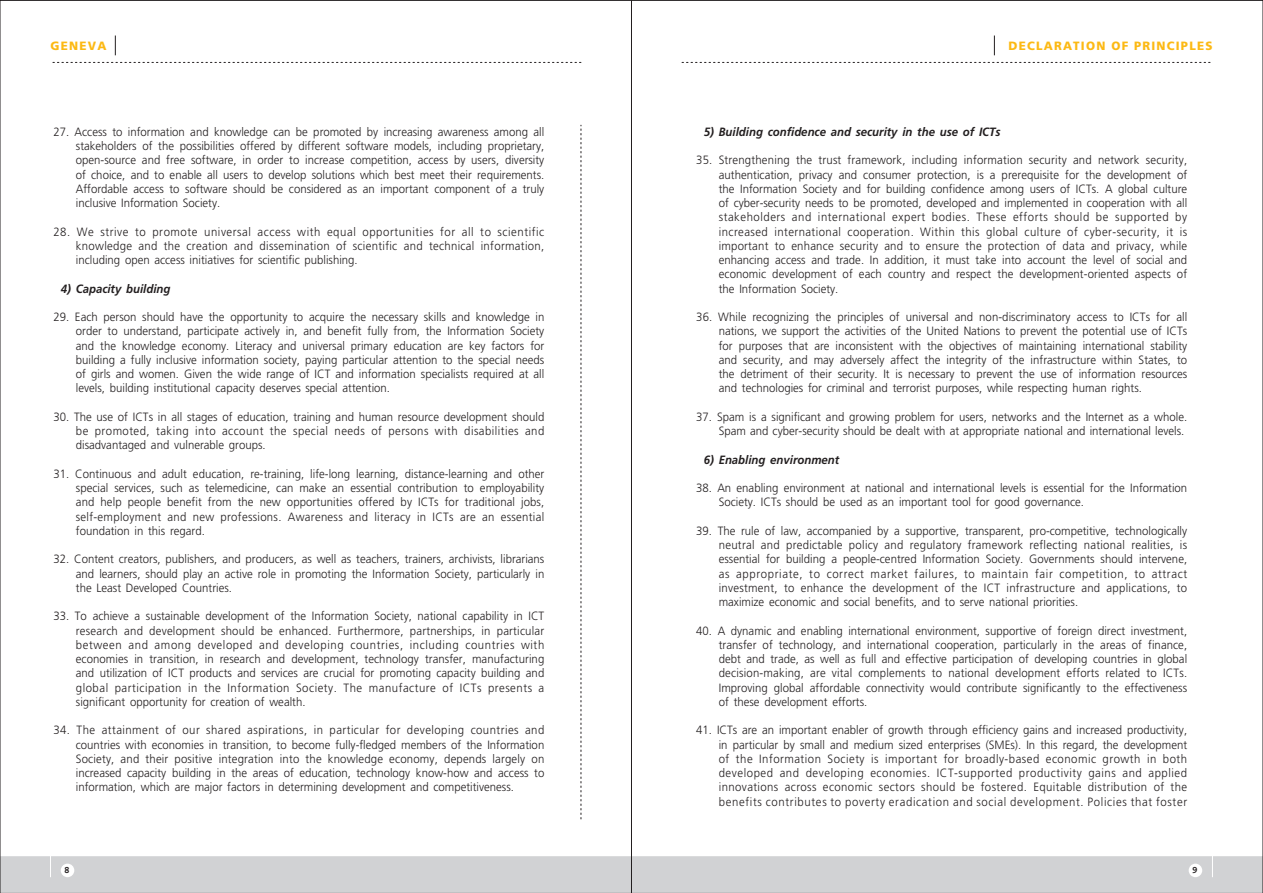
<style>
.page{position:relative;width:1263px;height:893px;background:#fff}
.page>*{position:absolute;margin:0;border:0;box-sizing:border-box;transform-origin:0 0}
.t1{font:300 12px/14.2px "Frutiger";color:#231f20;text-align:justify;scale:.95 1}
.t2{font:italic 700 12px "Frutiger";color:#231f20;scale:.95 1}
.t3{font:900 12px "Frutiger";letter-spacing:.105em;color:#fcb914}
.t4{font:700 8.85px "Syntax";color:#231f20}
</style>
<div class="page">
<svg style="left:581px;top:125px;width:1px;height:694px"></svg>
<div style="left:0;top:856px;width:1263px;height:37px;background:#d1d2d4"></div>
<svg style="left:50px;top:856px;width:1px;height:21px"></svg>
<div style="left:61px;top:864px;width:13px;height:13px;background:#fff;border-radius:50%"></div>
<svg style="left:1212px;top:856px;width:1px;height:21px"></svg>
<div style="left:1189px;top:864px;width:13px;height:13px;background:#fff;border-radius:50%"></div>
<svg style="left:52px;top:62px;width:529px;height:1px"></svg>
<svg style="left:115px;top:36px;width:1px;height:19px"></svg>
<svg style="left:682px;top:62px;width:529px;height:1px"></svg>
<svg style="left:994px;top:36px;width:1px;height:19px"></svg>
<p class="t3" style="left:51px;top:39px;width:57px">GENEVA</p>
<p class="t3" style="left:1008px;top:39px;width:206px">DECLARATION OF PRINCIPLES</p>
<p class="t1" style="left:76px;top:125px;width:495px;text-indent:-22px">27. Access to information and knowledge can be promoted by increasing awareness among all stakeholders of the possibilities offered by different software models, including proprietary, open-source and free software, in order to increase competition, access by users, diversity of choice, and to enable all users to develop solutions which best meet their requirements.<br>Affordable access to software should be considered as an important component of a truly inclusive Information Society.</p>
<p class="t1" style="left:76px;top:224px;width:495px;text-indent:-22px">28. We strive to promote universal access with equal opportunities for all to scientific knowledge and the creation and dissemination of scientific and technical information, including open access initiatives for scientific publishing.</p>
<p class="t2" style="left:61px;top:281px;width:117px">4) Capacity building</p>
<p class="t1" style="left:76px;top:310px;width:495px;text-indent:-22px">29. Each person should have the opportunity to acquire the necessary skills and knowledge in order to understand, participate actively in, and benefit fully from, the Information Society and the knowledge economy. Literacy and universal primary education are key factors for building a fully inclusive information society, paying particular attention to the special needs of girls and women. Given the wide range of ICT and information specialists required at all levels, building institutional capacity deserves special attention.</p>
<p class="t1" style="left:76px;top:410px;width:495px;text-indent:-22px">30. The use of ICTs in all stages of education, training and human resource development should be promoted, taking into account the special needs of persons with disabilities and disadvantaged and vulnerable groups.</p>
<p class="t1" style="left:76px;top:467px;width:495px;text-indent:-22px">31. Continuous and adult education, re-training, life-long learning, distance-learning and other special services, such as telemedicine, can make an essential contribution to employability and help people benefit from the new opportunities offered by ICTs for traditional jobs, self-employment and new professions. Awareness and literacy in ICTs are an essential foundation in this regard.</p>
<p class="t1" style="left:76px;top:552px;width:495px;text-indent:-22px">32. Content creators, publishers, and producers, as well as teachers, trainers, archivists, librarians and learners, should play an active role in promoting the Information Society, particularly in the Least Developed Countries.</p>
<p class="t1" style="left:76px;top:609px;width:495px;text-indent:-22px">33. To achieve a sustainable development of the Information Society, national capability in ICT research and development should be enhanced. Furthermore, partnerships, in particular between and among developed and developing countries, including countries with economies in transition, in research and development, technology transfer, manufacturing and utilization of ICT products and services are crucial for promoting capacity building and global participation in the Information Society. The manufacture of ICTs presents a significant opportunity for creation of wealth.</p>
<p class="t1" style="left:76px;top:723px;width:495px;text-indent:-22px">34. The attainment of our shared aspirations, in particular for developing countries and countries with economies in transition, to become fully-fledged members of the Information Society, and their positive integration into the knowledge economy, depends largely on increased capacity building in the areas of education, technology know-how and access to information, which are major factors in determining development and competitiveness.</p>
<p class="t2" style="left:704px;top:125px;width:314px">5) Building confidence and security in the use of ICTs</p>
<p class="t1" style="left:719px;top:153px;width:495px;text-indent:-22px">35. Strengthening the trust framework, including information security and network security, authentication, privacy and consumer protection, is a prerequisite for the development of the Information Society and for building confidence among users of ICTs. A global culture of cyber-security needs to be promoted, developed and implemented in cooperation with all stakeholders and international expert bodies. These efforts should be supported by increased international cooperation. Within this global culture of cyber-security, it is important to enhance security and to ensure the protection of data and privacy, while enhancing access and trade. In addition, it must take into account the level of social and economic development of each country and respect the development-oriented aspects of the Information Society.</p>
<p class="t1" style="left:719px;top:310px;width:495px;text-indent:-22px">36. While recognizing the principles of universal and non-discriminatory access to ICTs for all nations, we support the activities of the United Nations to prevent the potential use of ICTs for purposes that are inconsistent with the objectives of maintaining international stability and security, and may adversely affect the integrity of the infrastructure within States, to the detriment of their security. It is necessary to prevent the use of information resources and technologies for criminal and terrorist purposes, while respecting human rights.</p>
<p class="t1" style="left:696px;top:410px;width:518px;text-align:right">37. Spam is a significant and growing problem for users, networks and the Internet as a whole.<br>Spam and cyber-security should be dealt with at appropriate national and international levels.</p>
<p class="t2" style="left:704px;top:452px;width:144px">6) Enabling environment</p>
<p class="t1" style="left:719px;top:481px;width:495px;text-indent:-22px">38. An enabling environment at national and international levels is essential for the Information<br>Society. ICTs should be used as an important tool for good governance.</p>
<p class="t1" style="left:719px;top:524px;width:495px;text-indent:-22px">39. The rule of law, accompanied by a supportive, transparent, pro-competitive, technologically neutral and predictable policy and regulatory framework reflecting national realities, is essential for building a people-centred Information Society. Governments should intervene, as appropriate, to correct market failures, to maintain fair competition, to attract investment, to enhance the development of the ICT infrastructure and applications, to maximize economic and social benefits, and to serve national priorities.</p>
<p class="t1" style="left:719px;top:623px;width:495px;text-indent:-22px">40. A dynamic and enabling international environment, supportive of foreign direct investment, transfer of technology, and international cooperation, particularly in the areas of finance, debt and trade, as well as full and effective participation of developing countries in global decision-making, are vital complements to national development efforts related to ICTs.<br>Improving global affordable connectivity would contribute significantly to the effectiveness of these development efforts.</p>
<p class="t1" style="left:719px;top:723px;width:495px;text-indent:-22px">41. ICTs are an important enabler of growth through efficiency gains and increased productivity, in particular by small and medium sized enterprises (SMEs). In this regard, the development of the Information Society is important for broadly-based economic growth in both developed and developing economies. ICT-supported productivity gains and applied innovations across economic sectors should be fostered. Equitable distribution of the benefits contributes to poverty eradication and social development. Policies that foster</p>
<p class="t4" style="left:65px;top:865px;width:6px">8</p>
<p class="t4" style="left:1192px;top:865px;width:6px">9</p>
</div>
